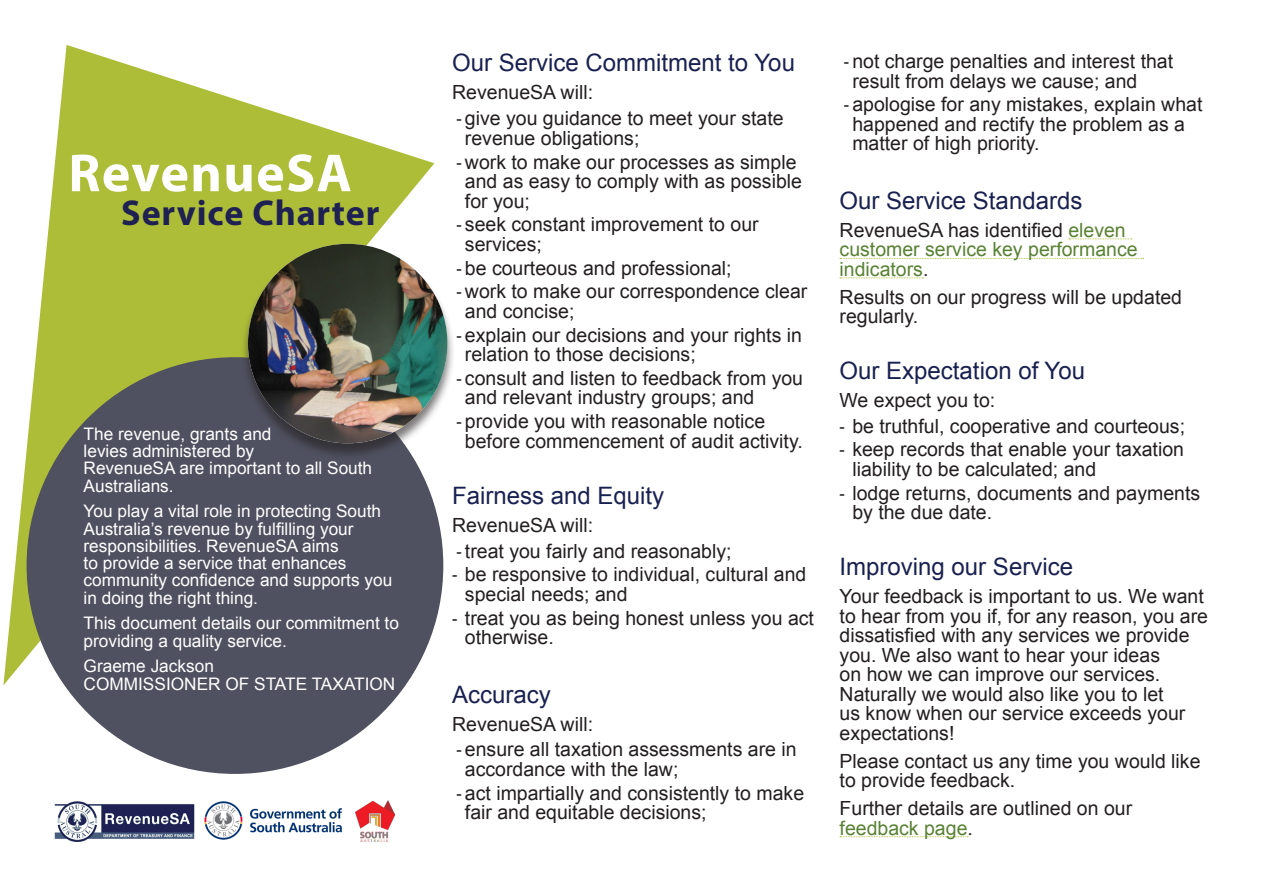
<style>
.page{position:relative;width:1263px;height:893px;background:#fff}
.page>*{position:absolute;margin:0;border:0;box-sizing:border-box;transform-origin:0 0}
.Title_2{font:700 54px "Myriad Pro";letter-spacing:.025em;color:#fff}
.Title_2-2{font:700 36px "Myriad Pro";letter-spacing:.025em;color:#1f2152}
.Section_Headings{font:24px "Arial";color:#192150}
.Bullet{font:19.5px/19.5px "Arial";color:#231f20}
.Body_Text{font:19.5px/19.5px "Arial";color:#231f20}
.Body_Text-2{font:19.5px/19.5px "Arial";color:#598234}
.Body_Text-3{font:17.25px/17.2px "Arial";color:#fff}
.s1{font-family:"Arial Narrow"}
.s2{color:#231f20}
.s3{color:#598234}
</style>
<div class="page">
<svg style="left:3px;top:45px;width:431px;height:640px;fill:#aebd38"></svg>
<svg style="left:1069px;top:239px;width:63px;height:1px"></svg>
<svg style="left:840px;top:258px;width:304px;height:1px"></svg>
<svg style="left:840px;top:278px;width:84px;height:1px"></svg>
<svg style="left:840px;top:836px;width:128px;height:1px"></svg>
<div style="left:27px;top:357px;width:416px;height:417px;background:#505160;border-radius:50%"></div>
<div style="left:240px;top:245px;width:216px;height:216px;background:#231f20;opacity:.6"></div>
<img style="left:248px;top:244px;width:199px;height:199px;border-radius:100px">
<img style="left:54px;top:801px;width:140px;height:40px">
<img style="left:355px;top:800px;width:40px;height:42px">
<img style="left:205px;top:801px;width:138px;height:38px">
<p class="Title_2" style="left:68px;top:138px;width:285px">RevenueSA</p>
<p class="Title_2-2" style="left:121px;top:189px;width:260px">Service Charter</p>
<p class="Body_Text-3" style="left:84px;top:425px;width:290px">The revenue, grants and<br>levies administered by<br>RevenueSA are important to all South<br>Australians.</p>
<p class="Body_Text-3" style="left:84px;top:503px;width:310px">You play a vital role in protecting South Australia’s revenue by fulfilling your responsibilities. RevenueSA aims<br>to provide a service that enhances community confidence and supports you in doing the right thing.</p>
<p class="Body_Text-3" style="left:84px;top:615px;width:317px">This document details our commitment to providing a quality service.</p>
<p class="Body_Text-3" style="left:84px;top:658px;width:313px">Graeme Jackson<br>COMMISSIONER OF STATE TAXATION</p>
<p class="Section_Headings" style="left:452px;top:47px;width:344px">Our Service Commitment to You</p>
<p class="Body_Text" style="left:452px;top:83px;width:142px">RevenueSA will:</p>
<p class="Bullet" style="left:465px;top:109px;width:320px;text-indent:-9px"><span class="s1">-</span> give you guidance to meet your state revenue obligations;</p>
<p class="Bullet" style="left:465px;top:152px;width:339px;text-indent:-9px"><span class="s1">-</span> work to make our processes as simple and as easy to comply with as possible for you;</p>
<p class="Bullet" style="left:465px;top:215px;width:295px;text-indent:-9px"><span class="s1">-</span> seek constant improvement to our services;</p>
<p class="Bullet" style="left:456px;top:258px;width:277px"><span class="s1">-</span> be courteous and professional;</p>
<p class="Bullet" style="left:465px;top:282px;width:344px;text-indent:-9px"><span class="s1">-</span> work to make our correspondence clear and concise;</p>
<p class="Bullet" style="left:465px;top:325px;width:339px;text-indent:-9px"><span class="s1">-</span> explain our decisions and your rights in relation to those decisions;</p>
<p class="Bullet" style="left:465px;top:368px;width:340px;text-indent:-9px"><span class="s1">-</span> consult and listen to feedback from you and relevant industry groups; and</p>
<p class="Bullet" style="left:465px;top:412px;width:339px;text-indent:-9px"><span class="s1">-</span> provide you with reasonable notice before commencement of audit activity.</p>
<p class="Section_Headings" style="left:452px;top:480px;width:214px">Fairness and Equity</p>
<p class="Body_Text" style="left:452px;top:515px;width:142px">RevenueSA will:</p>
<p class="Bullet" style="left:456px;top:541px;width:277px"><span class="s1">-</span> treat you fairly and reasonably;</p>
<p class="Bullet" style="left:465px;top:565px;width:343px;text-indent:-13px"><span class="s1">-</span> be responsive to individual, cultural and special needs; and</p>
<p class="Bullet" style="left:465px;top:608px;width:351px;text-indent:-13px"><span class="s1">-</span> treat you as being honest unless you act otherwise.</p>
<p class="Section_Headings" style="left:452px;top:678px;width:100px">Accuracy</p>
<p class="Body_Text" style="left:452px;top:714px;width:142px">RevenueSA will:</p>
<p class="Bullet" style="left:465px;top:740px;width:333px;text-indent:-9px"><span class="s1">-</span> ensure all taxation assessments are in accordance with the law;</p>
<p class="Bullet" style="left:465px;top:783px;width:341px;text-indent:-9px"><span class="s1">-</span> act impartially and consistently to make fair and equitable decisions;</p>
<p class="Bullet" style="left:852px;top:52px;width:322px;text-indent:-9px"><span class="s1">-</span> not charge penalties and interest that result from delays we cause; and</p>
<p class="Bullet" style="left:852px;top:95px;width:352px;text-indent:-9px"><span class="s1">-</span> apologise for any mistakes, explain what happened and rectify the problem as a matter of high priority.</p>
<p class="Section_Headings" style="left:839px;top:185px;width:244px">Our Service Standards</p>
<p class="Body_Text-2" style="left:839px;top:220px;width:299px"><span class="s2">RevenueSA has identified</span> eleven customer service key performance indicators<span class="s2">.</span></p>
<p class="Body_Text" style="left:839px;top:287px;width:344px">Results on our progress will be updated regularly.</p>
<p class="Section_Headings" style="left:839px;top:354px;width:247px">Our Expectation of You</p>
<p class="Body_Text" style="left:839px;top:390px;width:157px">We expect you to:</p>
<p class="Bullet" style="left:839px;top:416px;width:347px"><span class="s1">-</span> be truthful, cooperative and courteous;</p>
<p class="Bullet" style="left:852px;top:440px;width:333px;text-indent:-13px"><span class="s1">-</span> keep records that enable your taxation liability to be calculated; and</p>
<p class="Bullet" style="left:852px;top:483px;width:349px;text-indent:-13px"><span class="s1">-</span> lodge returns, documents and payments by the due date.</p>
<p class="Section_Headings" style="left:839px;top:551px;width:235px">Improving our Service</p>
<p class="Body_Text" style="left:839px;top:587px;width:370px">Your feedback is important to us. We want to hear from you if, for any reason, you are dissatisfied with any services we provide you. We also want to hear your ideas<br>on how we can improve our services.<br>Naturally we would also like you to let<br>us know when our service exceeds your expectations!</p>
<p class="Body_Text" style="left:839px;top:751px;width:362px">Please contact us any time you would like to provide feedback.</p>
<p class="Body_Text" style="left:839px;top:799px;width:294px">Further details are outlined on our <span class="s3">feedback page</span>.</p>
</div>
